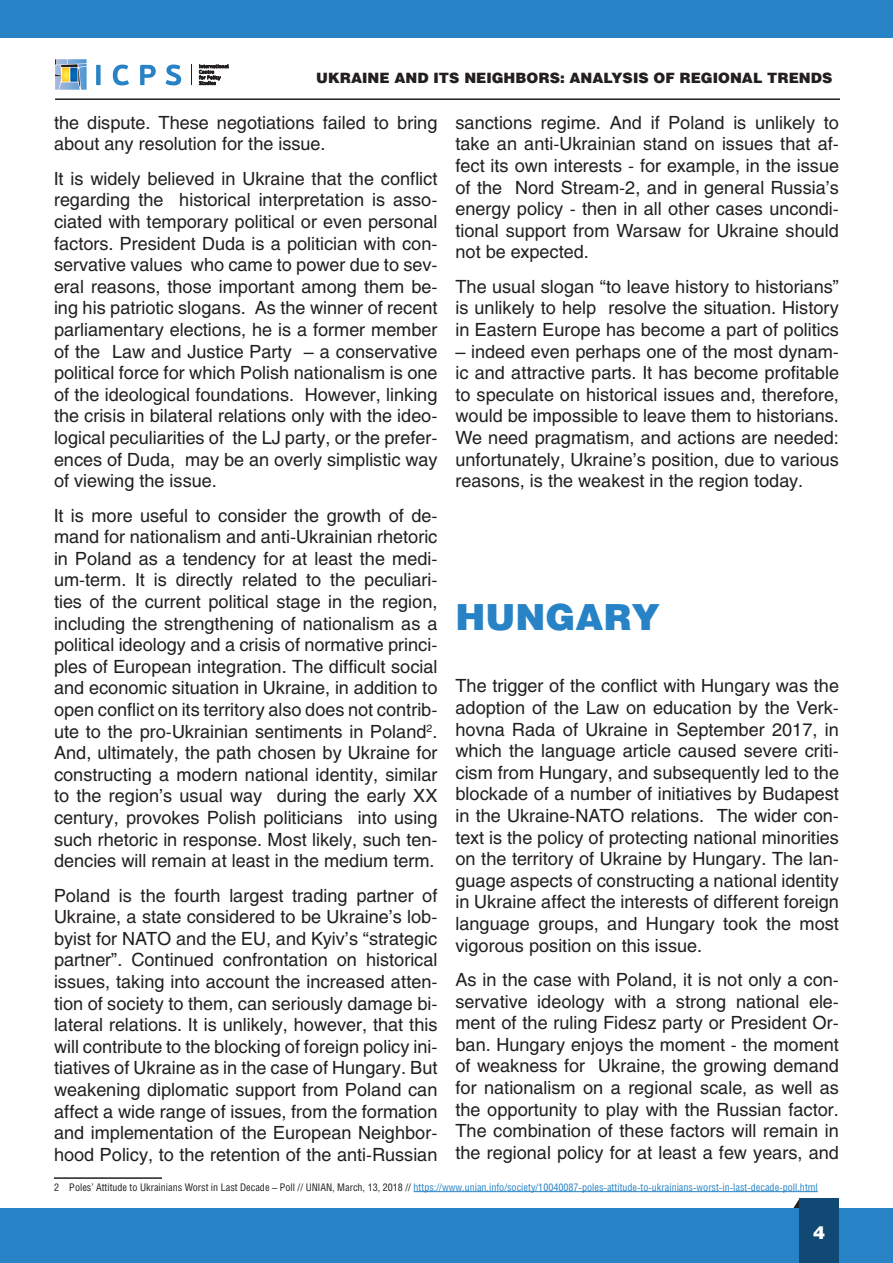
<style>
.page{position:relative;width:893px;height:1263px;background:#fff}
.page>*{position:absolute;margin:0;border:0;box-sizing:border-box;transform-origin:0 0}
.t1{font:36px "Helios Black C";color:#2783c5}
.t2{font:18px/21.6px "Helios C";color:#231f20;text-align:justify}
.t3{font:18px "Helios Black C";color:#fff}
.t4{font:14.25px "Helios Black C";color:#231f20}
.t5{font:10.5px "Helios Cond C";color:#2783c5}
.s1{color:#231f20}
</style>
<div class="page">
<svg style="left:793px;top:1199px;width:6px;height:10px"></svg>
<svg style="left:55px;top:59px;width:32px;height:31px"></svg>
<svg style="left:96px;top:65px;width:5px;height:20px"></svg>
<svg style="left:113px;top:65px;width:16px;height:20px"></svg>
<svg style="left:140px;top:65px;width:16px;height:20px"></svg>
<svg style="left:166px;top:65px;width:15px;height:20px"></svg>
<svg style="left:191px;top:65px;width:1px;height:20px"></svg>
<svg style="left:199px;top:64px;width:30px;height:22px"></svg>
<div style="left:0;top:0;width:892px;height:38px;background:#2783c5"></div>
<div style="left:0;top:1209px;width:893px;height:54px;background:#2783c5"></div>
<hr style="left:55px;top:98px;width:785px;height:2px;background:#231f20">
<div style="left:799px;top:1198px;width:40px;height:65px;background:#104973"></div>
<hr style="left:54px;top:1177px;width:108px;height:2px;background:#231f20">
<hr style="left:414px;top:1191px;width:404px;height:1px;background:#2783c5">
<p class="t4" style="left:316px;top:69px;width:518px">UKRAINE AND ITS NEIGHBORS: ANALYSIS OF REGIONAL TRENDS</p>
<p class="t2" style="left:54px;top:111px;width:385px">the dispute. These negotiations failed to bring about any resolution for the issue.</p>
<p class="t2" style="left:54px;top:167px;width:385px">It is widely believed in Ukraine that the conflict regarding the historical interpretation is asso&shy;ciated with temporary political or even personal factors. President Duda is a politician with con&shy;servative values who came to power due to sev&shy;eral reasons, those important among them be&shy;ing his patriotic slogans. As the winner of recent parliamentary elections, he is a former member of the Law and Justice Party – a conservative political force for which Polish nationalism is one of the ideological foundations. However, linking the crisis in bilateral relations only with the ideo&shy;logical peculiarities of the LJ party, or the prefer&shy;ences of Duda, may be an overly simplistic way of viewing the issue.</p>
<p class="t2" style="left:54px;top:504px;width:385px">It is more useful to consider the growth of de&shy;mand for nationalism and anti-Ukrainian rhetoric in Poland as a tendency for at least the medi&shy;um-term. It is directly related to the peculiari&shy;ties of the current political stage in the region, including the strengthening of nationalism as a political ideology and a crisis of normative princi&shy;ples of European integration. The difficult social and economic situation in Ukraine, in addition to open conflict on its territory also does not contrib&shy;ute to the pro-Ukrainian sentiments in Poland<sup>2</sup>.<br>And, ultimately, the path chosen by Ukraine for constructing a modern national identity, similar to the region’s usual way during the early ХХ century, provokes Polish politicians into using such rhetoric in response. Most likely, such ten&shy;dencies will remain at least in the medium term.</p>
<p class="t2" style="left:54px;top:884px;width:385px">Poland is the fourth largest trading partner of Ukraine, a state considered to be Ukraine’s lob&shy;byist for NATO and the EU, and Kyiv’s “strategic partner”. Continued confrontation on historical issues, taking into account the increased atten&shy;tion of society to them, can seriously damage bi&shy;lateral relations. It is unlikely, however, that this will contribute to the blocking of foreign policy ini&shy;tiatives of Ukraine as in the case of Hungary. But weakening diplomatic support from Poland can affect a wide range of issues, from the formation and implementation of the European Neighbor&shy;hood Policy, to the retention of the anti-Russian</p>
<p class="t5" style="left:54px;top:1181px;width:765px"><span class="s1">2 Poles’ Attitude to Ukrainians Worst in Last Decade – Poll // UNIAN, March, 13, 2018 //</span> https://www.unian.info/society/10040087-poles-attitude-to-ukrainians-worst-in-last-decade-poll.html</p>
<p class="t2" style="left:455px;top:111px;width:385px">sanctions regime. And if Poland is unlikely to take an anti-Ukrainian stand on issues that af&shy;fect its own interests - for example, in the issue of the Nord Stream-2, and in general Russia’s energy policy - then in all other cases uncondi&shy;tional support from Warsaw for Ukraine should not be expected.</p>
<p class="t2" style="left:455px;top:275px;width:385px">The usual slogan “to leave history to historians” is unlikely to help resolve the situation. History in Eastern Europe has become a part of politics</p>
<p class="t2" style="left:455px;top:340px;width:385px">– indeed even perhaps one of the most dynam&shy;ic and attractive parts. It has become profitable to speculate on historical issues and, therefore, would be impossible to leave them to historians.<br>We need pragmatism, and actions are needed: unfortunately, Ukraine’s position, due to various reasons, is the weakest in the region today.</p>
<h1 class="t1" style="left:455px;top:595px;width:206px">HUNGARY</h1>
<p class="t2" style="left:455px;top:675px;width:385px">The trigger of the conflict with Hungary was the adoption of the Law on education by the Verk&shy;hovna Rada of Ukraine in September 2017, in which the language article caused severe criti&shy;cism from Hungary, and subsequently led to the blockade of a number of initiatives by Budapest in the Ukraine-NATO relations. The wider con&shy;text is the policy of protecting national minorities on the territory of Ukraine by Hungary. The lan&shy;guage aspects of constructing a national identity in Ukraine affect the interests of different foreign language groups, and Hungary took the most vigorous position on this issue.</p>
<p class="t2" style="left:455px;top:968px;width:385px">As in the case with Poland, it is not only a con&shy;servative ideology with a strong national ele&shy;ment of the ruling Fidesz party or President Or&shy;ban. Hungary enjoys the moment - the moment of weakness for Ukraine, the growing demand for nationalism on a regional scale, as well as the opportunity to play with the Russian factor.<br>The combination of these factors will remain in the regional policy for at least a few years, and</p>
<p class="t3" style="left:813px;top:1221px;width:14px">4</p>
</div>
